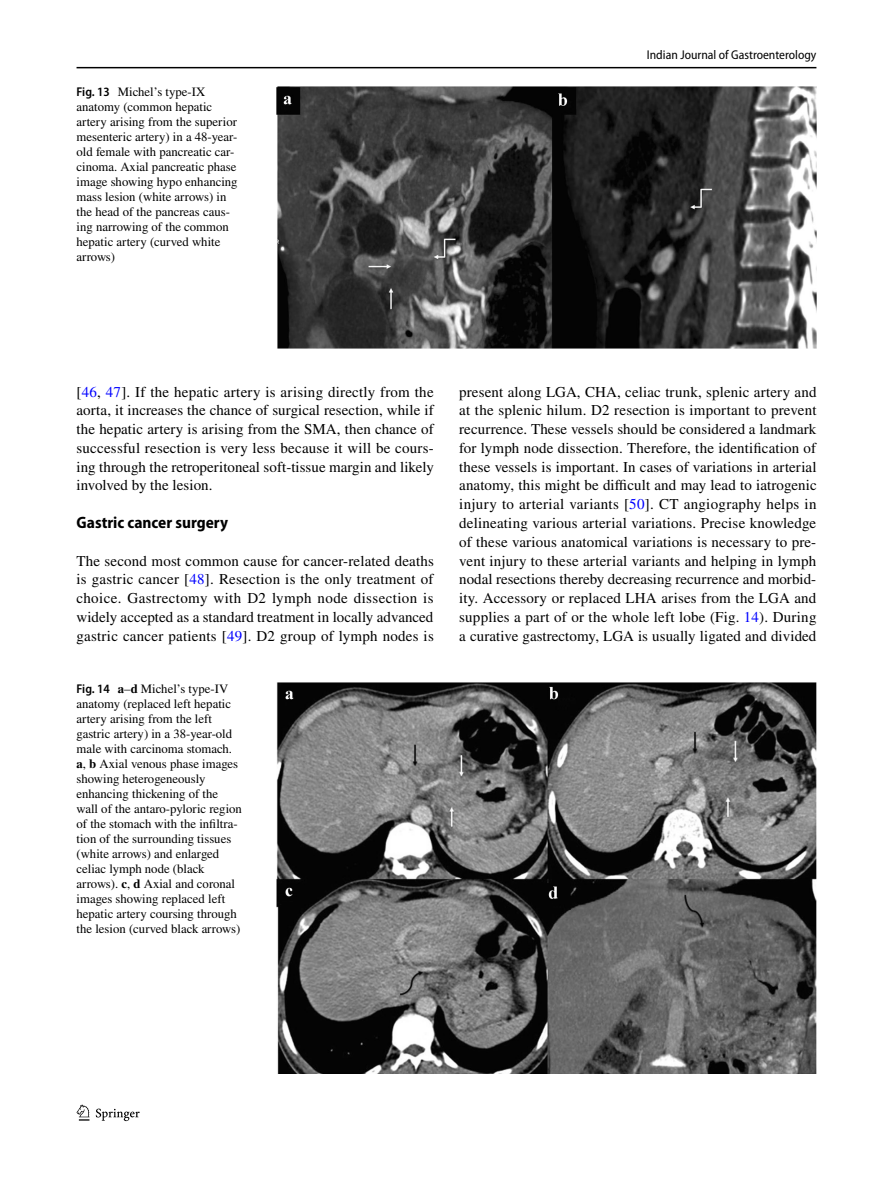
<style>
.page{position:relative;width:893px;height:1187px;background:#fff}
.page>*{position:absolute;margin:0;border:0;box-sizing:border-box;transform-origin:0 0}
.t1{font:700 semi-condensed 16.5px "Myriad Pro";color:#000}
.t2{font:15px/18.8px "STIX";letter-spacing:.005em;color:#000;text-align:justify}
.t3{font:12.75px/15px "STIX";color:#000}
.t4{font:semi-condensed 12.75px "Myriad Pro";color:#000}
.s1{font-family:"Myriad Pro";font-weight:600;font-stretch:semi-condensed}
.s2{color:#00f}
.s3{font-weight:700}
</style>
<div class="page">
<hr style="left:77px;top:67px;width:739px;height:1px;background:#000">
<svg style="left:77px;top:1104px;width:12px;height:16px"></svg>
<svg style="left:96px;top:1108px;width:44px;height:12px"></svg>
<img style="left:276px;top:87px;width:540px;height:261px">
<img style="left:276px;top:683px;width:540px;height:390px">
<p class="t3" style="left:77px;top:85px;width:163px"><span class="s1">Fig. 13</span> Michel’s type-IX anatomy (common hepatic artery arising from the superior mesenteric artery) in a 48-year&shy;old female with pancreatic car&shy;cinoma. Axial pancreatic phase image showing hypo enhancing mass lesion (white arrows) in the head of the pancreas caus&shy;ing narrowing of the common hepatic artery (curved white arrows)</p>
<p class="t4" style="left:647px;top:48px;width:171px">Indian Journal of Gastroenterology</p>
<p class="t2" style="left:77px;top:383px;width:359px">[<span class="s2">46</span>, <span class="s2">47</span>]. If the hepatic artery is arising directly from the aorta, it increases the chance of surgical resection, while if the hepatic artery is arising from the SMA, then chance of successful resection is very less because it will be cours&shy;ing through the retroperitoneal soft-tissue margin and likely involved by the lesion.</p>
<p class="t1" style="left:77px;top:513px;width:153px">Gastric cancer surgery</p>
<p class="t2" style="left:77px;top:552px;width:359px">The second most common cause for cancer-related deaths is gastric cancer [<span class="s2">48</span>]. Resection is the only treatment of choice. Gastrectomy with D2 lymph node dissection is widely accepted as a standard treatment in locally advanced gastric cancer patients [<span class="s2">49</span>]. D2 group of lymph nodes is</p>
<p class="t3" style="left:77px;top:681px;width:167px"><span class="s1">Fig. 14</span> <span class="s3">a</span>–<span class="s3">d</span> Michel’s type-IV anatomy (replaced left hepatic artery arising from the left gastric artery) in a 38-year-old male with carcinoma stomach. <span class="s3">a</span>, <span class="s3">b</span> Axial venous phase images showing heterogeneously enhancing thickening of the wall of the antaro-pyloric region of the stomach with the infiltra&shy;tion of the surrounding tissues (white arrows) and enlarged celiac lymph node (black arrows). <span class="s3">c</span>, <span class="s3">d</span> Axial and coronal images showing replaced left hepatic artery coursing through the lesion (curved black arrows)</p>
<p class="t2" style="left:459px;top:383px;width:359px">present along LGA, CHA, celiac trunk, splenic artery and at the splenic hilum. D2 resection is important to prevent recurrence. These vessels should be considered a landmark for lymph node dissection. Therefore, the identification of these vessels is important. In cases of variations in arterial anatomy, this might be difficult and may lead to iatrogenic injury to arterial variants [<span class="s2">50</span>]. CT angiography helps in delineating various arterial variations. Precise knowledge of these various anatomical variations is necessary to pre&shy;vent injury to these arterial variants and helping in lymph nodal resections thereby decreasing recurrence and morbid&shy;ity. Accessory or replaced LHA arises from the LGA and supplies a part of or the whole left lobe (Fig. <span class="s2">14</span>). During a curative gastrectomy, LGA is usually ligated and divided</p>
</div>
